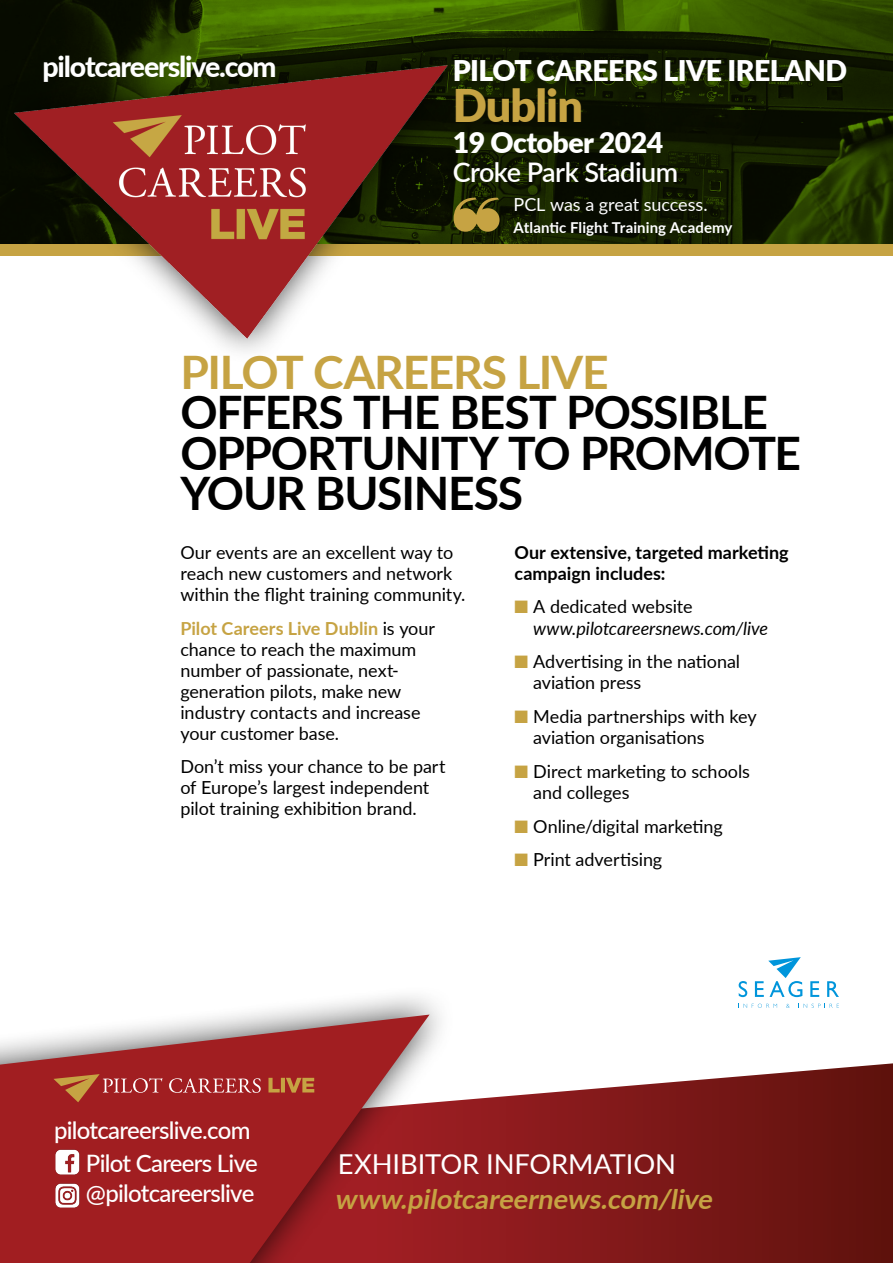
<style>
.page{position:relative;width:893px;height:1263px;background:#fff}
.page>*{position:absolute;margin:0;border:0;box-sizing:border-box;transform-origin:0 0}
.t1{font:700 46.2px/40.5px "Lato";letter-spacing:-.025em;color:#000}
.t2{font:900 45px "Lato";letter-spacing:-.02em;color:#c6a343}
.t3{font:900 28.5px "Lato";letter-spacing:-.02em;color:#fff}
.t4{font:800 28.5px "Lato";letter-spacing:-.04em;color:#fff}
.t5{font:27.45px "Lato";letter-spacing:-.005em;color:#fff}
.t6{font:italic 700 27.3px "Lato";color:#c6a343}
.t7{font:600 27px "Lato";letter-spacing:-.02em;color:#fff}
.t8{font:500 24px "Lato";letter-spacing:-.03em;color:#fff}
.Body{font:18px/21px "Lato";letter-spacing:-.005em;color:#000}
.Body-2{font:700 18px/21px "Lato";color:#000}
.Body-3{font:italic 18px/21px "Lato";letter-spacing:-.005em;color:#000}
.Testimonial{font:18px "Lato";letter-spacing:-.005em;color:#fff}
.Testimional_Caption{font:700 15px "Lato";letter-spacing:.005em;color:#fff}
.s1{color:#c6a343}
.s2{font-weight:700;color:#c6a343}
.s3{font-style:normal}
</style>
<div class="page">
<svg style="left:0;top:0;width:893px;height:244px;background:#1b2b00"></svg>
<div style="left:0;top:244px;width:893px;height:11px;background:#c6a343"></div>
<svg style="left:827px;top:981px;width:12px;height:16px"></svg>
<svg style="left:810px;top:981px;width:9px;height:16px"></svg>
<svg style="left:739px;top:981px;width:8px;height:16px"></svg>
<svg style="left:755px;top:957px;width:47px;height:40px"></svg>
<svg style="left:743px;top:1004px;width:34px;height:4px"></svg>
<svg style="left:786px;top:1004px;width:4px;height:4px"></svg>
<svg style="left:803px;top:1004px;width:36px;height:4px"></svg>
<div style="left:0;top:35px;width:474px;height:330px;background:#000;opacity:.75"></div>
<img style="left:14px;top:65px;width:433px;height:273px">
<svg style="left:454px;top:198px;width:46px;height:34px;background:#88762b"></svg>
<svg style="left:456px;top:1063px;width:437px;height:200px;background:#862d2c"></svg>
<div style="left:0;top:985px;width:456px;height:278px;background:#000;opacity:.75"></div>
<svg style="left:0;top:1014px;width:430px;height:249px;background:#a7383b"></svg>
<svg style="left:268px;top:1078px;width:46px;height:14px"></svg>
<svg style="left:53px;top:1074px;width:208px;height:28px;background:#ad3f38"></svg>
<img style="left:54px;top:1149px;width:27px;height:26px">
<img style="left:54px;top:1182px;width:27px;height:27px">
<h3 class="t4" style="left:42px;top:45px;width:236px">pilotcareerslive.com</h3>
<h3 class="t3" style="left:453px;top:49px;width:396px">PILOT CAREERS LIVE IRELAND</h3>
<h2 class="t2" style="left:453px;top:71px;width:132px">Dublin</h2>
<h3 class="t3" style="left:453px;top:121px;width:212px">19 October 2024</h3>
<h3 class="t7" style="left:453px;top:152px;width:227px">Croke Park Stadium</h3>
<p class="Testimonial" style="left:513px;top:191px;width:196px">PCL was a great success.</p>
<p class="Testimional_Caption" style="left:513px;top:216px;width:221px">Atlantic Flight Training Academy</p>
<p class="t1" style="left:180px;top:350px;width:622px"><span class="s1">PILOT CAREERS LIVE<br></span>OFFERS THE BEST POSSIBLE<br>OPPORTUNITY TO PROMOTE<br>YOUR BUSINESS</p>
<p class="Body" style="left:180px;top:541px;width:286px">Our events are an excellent way to reach new customers and network within the flight training community.</p>
<p class="Body" style="left:180px;top:617px;width:256px"><span class="s2">Pilot Careers Live Dublin</span> is your chance to reach the maximum number of passionate, next&shy;generation pilots, make new industry contacts and increase your customer base.</p>
<p class="Body" style="left:180px;top:755px;width:267px">Don’t miss your chance to be part of Europe’s largest independent pilot training exhibition brand.</p>
<p class="Body-2" style="left:514px;top:541px;width:276px">Our extensive, targeted marketing campaign includes:</p>
<p class="Body-3" style="left:533px;top:596px;width:236px;text-indent:-19px"><span class="s1">■</span> <span class="s3">A dedicated website </span>www.pilotcareersnews.com/live</p>
<p class="Body" style="left:533px;top:650px;width:208px;text-indent:-19px"><span class="s1">■</span> Advertising in the national aviation press</p>
<p class="Body" style="left:533px;top:705px;width:225px;text-indent:-19px"><span class="s1">■</span> Media partnerships with key aviation organisations</p>
<p class="Body" style="left:533px;top:760px;width:218px;text-indent:-19px"><span class="s1">■</span> Direct marketing to schools and colleges</p>
<p class="Body" style="left:514px;top:815px;width:210px"><span class="s1">■</span> Online/digital marketing</p>
<p class="Body" style="left:514px;top:848px;width:149px"><span class="s1">■</span> Print advertising</p>
<p class="t8" style="left:54px;top:1113px;width:198px">pilotcareerslive.com</p>
<p class="t8" style="left:86px;top:1146px;width:173px">Pilot Careers Live</p>
<p class="t8" style="left:86px;top:1176px;width:170px">@pilotcareerslive</p>
<p class="t6" style="left:334px;top:1179px;width:385px">www.pilotcareernews.com/live</p>
<p class="t5" style="left:338px;top:1144px;width:340px">EXHIBITOR INFORMATION</p>
</div>
